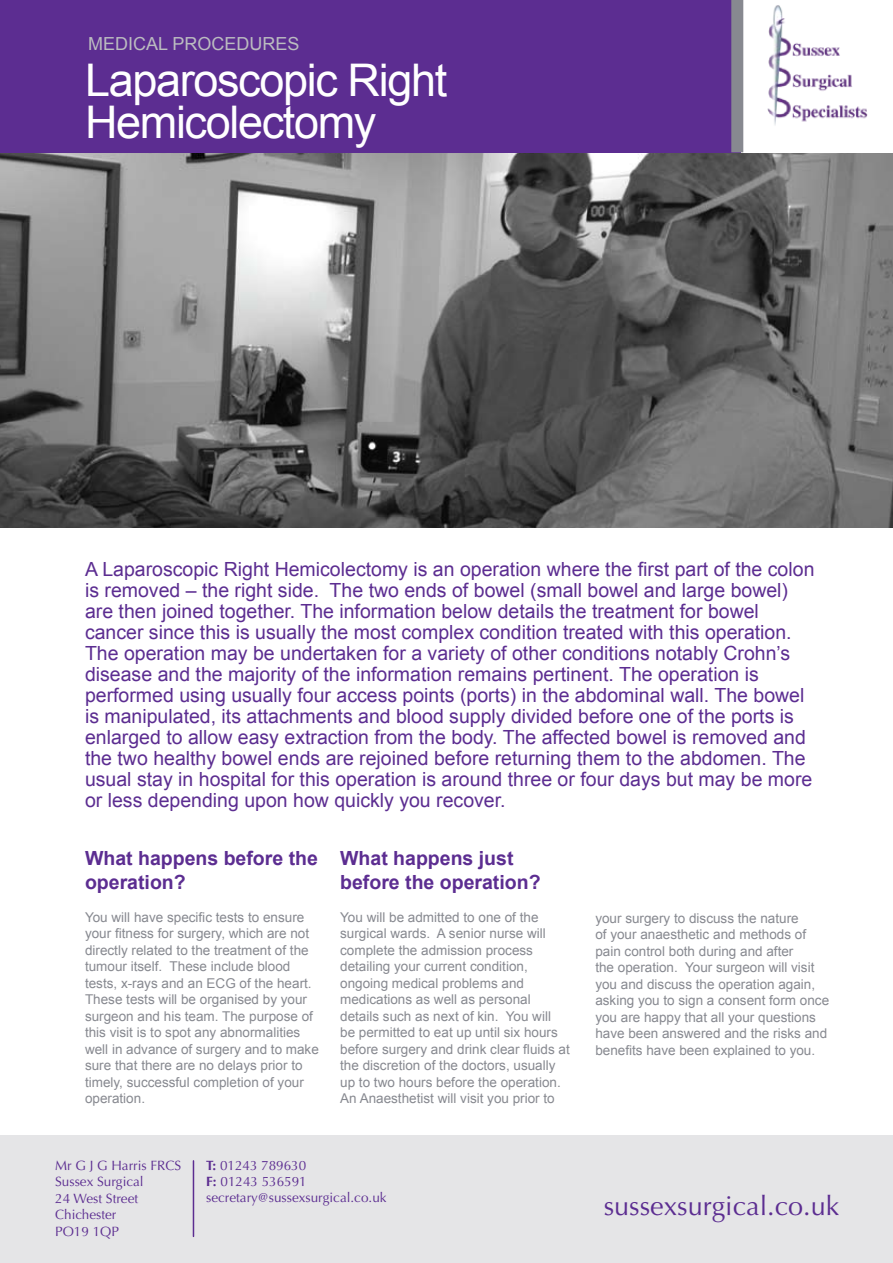
<style>
.page{position:relative;width:893px;height:1263px;background:#fff}
.page>*{position:absolute;margin:0;border:0;box-sizing:border-box;transform-origin:0 0}
.t1{font:45px/42px "Arial";letter-spacing:-.03em;color:#fff}
.t2{font:27px "Optima";color:#5c2d91}
.t3{font:19.5px/21px "Arial";color:#5c2d91}
.t4{font:700 19.5px/24px "Arial";color:#5c2d91}
.t5{font:18px "Arial";color:#bbbcc0}
.t6{font:13.5px/16.5px "Arial";color:#878990}
.t7{font:13.5px/16.5px "Optima";color:#5c2d91}
.s1{font-weight:700}
</style>
<div class="page">
<img style="left:0;top:152px;width:893px;height:375px">
<div style="left:0;top:1135px;width:893px;height:128px;background:#e5e5e7"></div>
<hr style="left:193px;top:1161px;width:1px;height:75px;background:#5c2d91">
<div style="left:0;top:0;width:893px;height:152px;background:#5c2d91"></div>
<div style="left:741px;top:0;width:152px;height:152px;background:#fff"></div>
<img style="left:767px;top:5px;width:101px;height:120px">
<div style="left:731px;top:0;width:12px;height:152px;background:#878990"></div>
<h3 class="t5" style="left:88px;top:33px;width:213px">MEDICAL PROCEDURES</h3>
<h1 class="t1" style="left:85px;top:59px;width:364px">Laparoscopic Right<br>Hemicolectomy</h1>
<p class="t3" style="left:85px;top:558px;width:731px">A Laparoscopic Right Hemicolectomy is an operation where the first part of the colon is removed – the right side. The two ends of bowel (small bowel and large bowel) are then joined together. The information below details the treatment for bowel cancer since this is usually the most complex condition treated with this operation.<br>The operation may be undertaken for a variety of other conditions notably Crohn’s disease and the majority of the information remains pertinent. The operation is performed using usually four access points (ports) in the abdominal wall. The bowel is manipulated, its attachments and blood supply divided before one of the ports is enlarged to allow easy extraction from the body. The affected bowel is removed and the two healthy bowel ends are rejoined before returning them to the abdomen. The usual stay in hospital for this operation is around three or four days but may be more or less depending upon how quickly you recover.</p>
<h3 class="t4" style="left:85px;top:846px;width:234px">What happens before the operation?</h3>
<p class="t6" style="left:85px;top:909px;width:235px">You will have specific tests to ensure your fitness for surgery, which are not directly related to the treatment of the tumour itself. These include blood tests, x-rays and an ECG of the heart.<br>These tests will be organised by your surgeon and his team. The purpose of this visit is to spot any abnormalities well in advance of surgery and to make sure that there are no delays prior to timely, successful completion of your operation.</p>
<h3 class="t4" style="left:340px;top:846px;width:202px">What happens just before the operation?</h3>
<p class="t6" style="left:340px;top:909px;width:231px">You will be admitted to one of the surgical wards. A senior nurse will complete the admission process detailing your current condition, ongoing medical problems and medications as well as personal details such as next of kin. You will<br>be permitted to eat up until six hours before surgery and drink clear fluids at the discretion of the doctors, usually up to two hours before the operation.<br>An Anaesthetist will visit you prior to</p>
<p class="t6" style="left:595px;top:910px;width:235px">your surgery to discuss the nature<br>of your anaesthetic and methods of pain control both during and after<br>the operation. Your surgeon will visit you and discuss the operation again, asking you to sign a consent form once you are happy that all your questions have been answered and the risks and benefits have been explained to you.</p>
<p class="t7" style="left:55px;top:1157px;width:128px">Mr G J G Harris FRCS<br>Sussex Surgical<br>24 West Street<br>Chichester<br>PO19 1QP</p>
<p class="t7" style="left:206px;top:1157px;width:182px"><span class="s1">T:</span> 01243 789630<br><span class="s1">F:</span> 01243 536591 secretary@sussexsurgical.co.uk</p>
<h2 class="t2" style="left:604px;top:1190px;width:237px">sussexsurgical.co.uk</h2>
</div>
